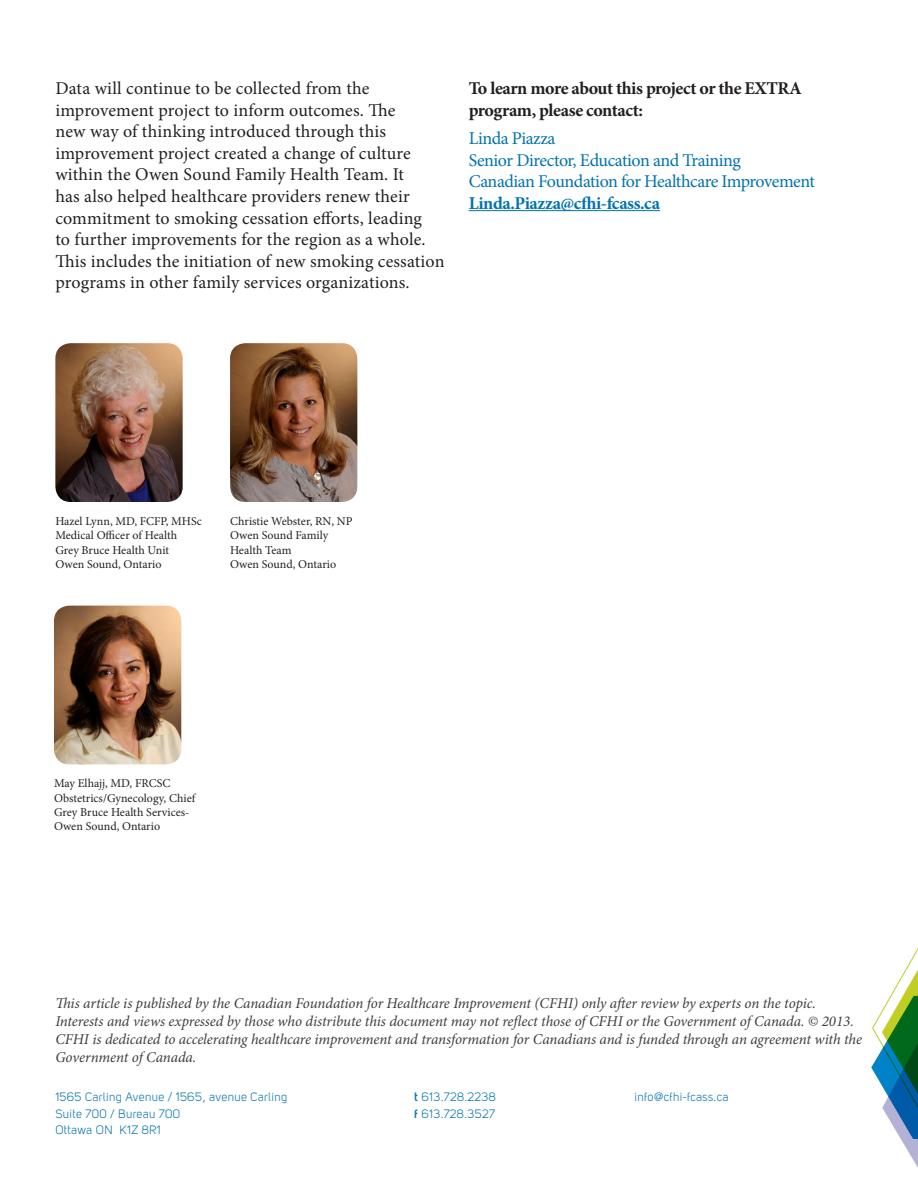
<style>
.page{position:relative;width:918px;height:1188px;background:#fff}
.page>*{position:absolute;margin:0;border:0;box-sizing:border-box;transform-origin:0 0}
.Body_Text{font:18px/21.6px "Minion Pro";letter-spacing:.01em;color:#231f20}
.Body_Text-2{font:18px "Minion Pro";letter-spacing:-.025em;color:#0073ae}
.Body_Text-3{font:700 18px/21.6px "Minion Pro";letter-spacing:-.025em;color:#231f20}
.Body_Text-4{font:700 18px "Minion Pro";letter-spacing:-.025em;color:#0073ae}
.Body_Text-5{font:italic 15px/18px "Minion Pro";letter-spacing:-.005em;color:#3e3e3f}
.t1{font:12px/14.4px "Minion Pro";color:#231f20}
.t2{font:12px "Uni Sans Book";letter-spacing:.03em;color:#0073ae}
.s1{font-family:"Uni Sans Semi";font-weight:700}
</style>
<div class="page">
<svg style="left:871px;top:948px;width:47px;height:220px"></svg>
<hr style="left:469px;top:210px;width:191px;height:1px;background:#0073ae">
<img style="left:55px;top:343px;width:128px;height:159px">
<img style="left:54px;top:606px;width:127px;height:158px">
<img style="left:230px;top:343px;width:127px;height:159px">
<p class="Body_Text" style="left:55px;top:78px;width:391px">Data will continue to be collected from the improvement project to inform outcomes. The<br>new way of thinking introduced through this improvement project created a change of culture within the Owen Sound Family Health Team. It<br>has also helped healthcare providers renew their commitment to smoking cessation efforts, leading<br>to further improvements for the region as a whole.<br>This includes the initiation of new smoking cessation programs in other family services organizations.</p>
<p class="Body_Text-3" style="left:469px;top:77px;width:335px">To learn more about this project or the EXTRA program, please contact:</p>
<p class="Body_Text-2" style="left:469px;top:126px;width:88px">Linda Piazza</p>
<p class="Body_Text-2" style="left:469px;top:148px;width:274px">Senior Director, Education and Training</p>
<p class="Body_Text-2" style="left:469px;top:169px;width:348px">Canadian Foundation for Healthcare Improvement</p>
<p class="Body_Text-4" style="left:469px;top:190px;width:193px">Linda.Piazza@cfhi-fcass.ca</p>
<p class="t1" style="left:55px;top:514px;width:148px">Hazel Lynn, MD, FCFP, MHSc</p>
<p class="t1" style="left:55px;top:528px;width:123px">Medical Officer of Health</p>
<p class="t1" style="left:55px;top:543px;width:115px">Grey Bruce Health Unit</p>
<p class="t1" style="left:55px;top:557px;width:108px">Owen Sound, Ontario</p>
<p class="t1" style="left:230px;top:514px;width:124px">Christie Webster, RN, NP</p>
<p class="t1" style="left:230px;top:528px;width:100px">Owen Sound Family<br>Health Team</p>
<p class="t1" style="left:230px;top:557px;width:108px">Owen Sound, Ontario</p>
<p class="t1" style="left:54px;top:776px;width:118px">May Elhajj, MD, FRCSC</p>
<p class="t1" style="left:54px;top:791px;width:143px">Obstetrics/Gynecology, Chief</p>
<p class="t1" style="left:54px;top:805px;width:137px">Grey Bruce Health Services-</p>
<p class="t1" style="left:54px;top:819px;width:108px">Owen Sound, Ontario</p>
<p class="Body_Text-5" style="left:55px;top:994px;width:800px">This article is published by the Canadian Foundation for Healthcare Improvement (CFHI) only after review by experts on the topic.<br>Interests and views expressed by those who distribute this document may not reflect those of CFHI or the Government of Canada. © 2013.</p>
<p class="Body_Text-5" style="left:55px;top:1030px;width:808px">CFHI is dedicated to accelerating healthcare improvement and transformation for Canadians and is funded through an agreement with the<br>Government of Canada.</p>
<p class="t2" style="left:55px;top:1090px;width:233px">1565 Carling Avenue / 1565, avenue Carling</p>
<p class="t2" style="left:55px;top:1107px;width:126px">Suite 700 / Bureau 700</p>
<p class="t2" style="left:55px;top:1123px;width:107px">Ottawa ON K1Z 8R1</p>
<p class="t2" style="left:415px;top:1090px;width:83px"><span class="s1">t</span> 613.728.2238</p>
<p class="t2" style="left:415px;top:1107px;width:82px"><span class="s1">f</span> 613.728.3527</p>
<p class="t2" style="left:634px;top:1090px;width:96px">info@cfhi-fcass.ca</p>
</div>
